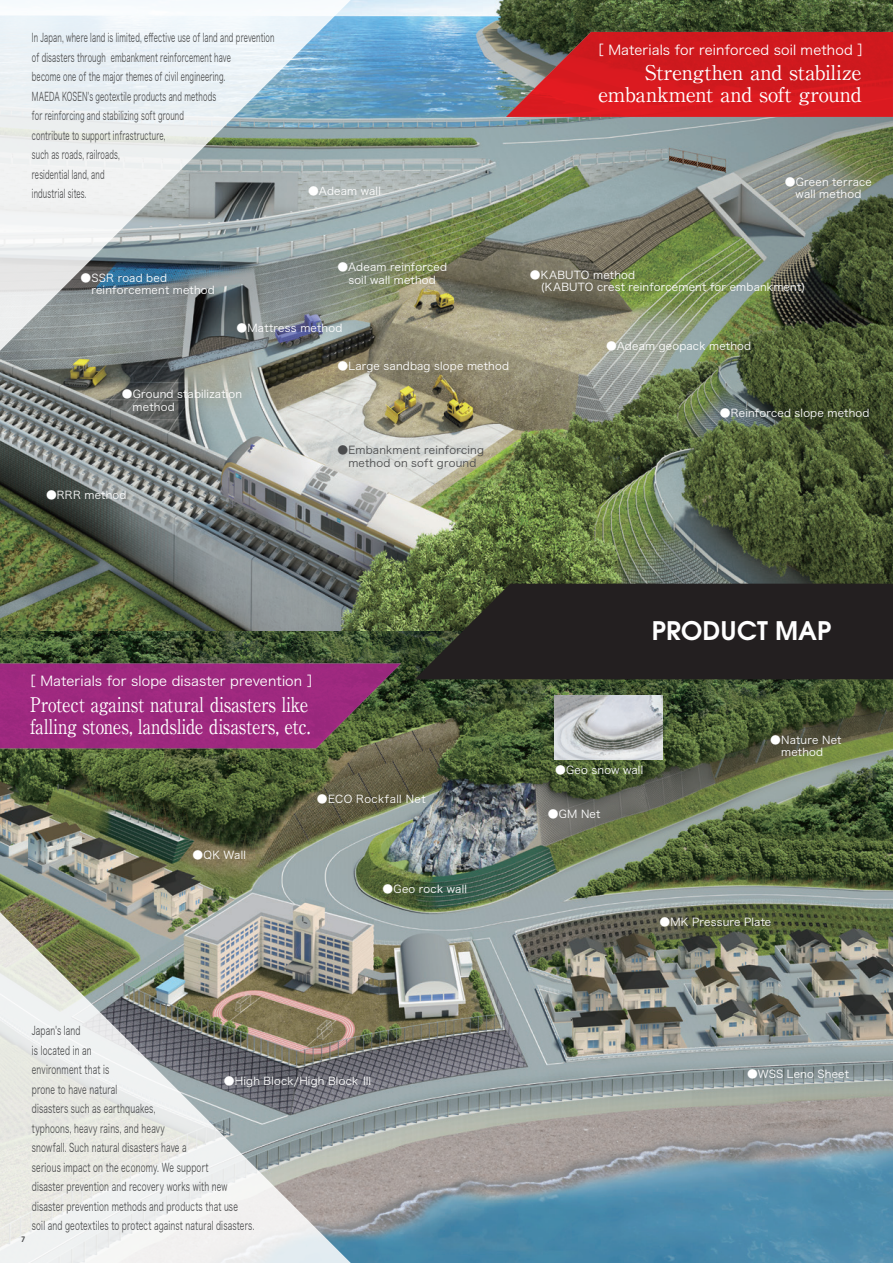
<style>
.page{position:relative;width:893px;height:1263px;background:#fff}
.page>*{position:absolute;margin:0;border:0;box-sizing:border-box;transform-origin:0 0}
.t1{font:700 25.5px "Te X Gyre Adventor";letter-spacing:.005em;color:#fff}
.t2{font:700 20.25px/21.8px "A1 Mincho Std";letter-spacing:-.01em;color:#fff;scale:.84 1}
.t3{font:700 20.25px/21.8px "A1 Mincho Std";letter-spacing:-.01em;color:#fff;text-align:right}
.t4{font:13.5px "Hira Kaku Pro N W3";letter-spacing:.01em;color:#fff}
.t5{font:12px/19.5px "Hira Kaku Pro N W3";letter-spacing:.025em;color:#4b4c4d;scale:.65 1}
.t6{font:12px/19.5px "Hira Kaku Pro N W3";letter-spacing:.025em;color:#4b4c4d;scale:.59 1}
.t7{font:10.8px/12.3px "Hira Kaku Pro N W3";letter-spacing:.02em;color:#fff}
.t8{font:10.8px/12.3px "Hira Kaku Pro N W3";letter-spacing:.02em;color:#4b4c4d}
.t9{font:700 7.5px "Te X Gyre Adventor";color:#4b4c4d}
</style>
<div class="page">
<img style="left:0;top:0;width:893px;height:1263px">
<svg style="left:0;top:0;width:364px;height:364px"></svg>
<img style="left:0;top:899px;width:364px;height:364px">
<img style="left:554px;top:696px;width:109px;height:64px">
<svg style="left:415px;top:584px;width:478px;height:95px;fill:#231f20"></svg>
<svg style="left:506px;top:32px;width:387px;height:85px"></svg>
<svg style="left:0;top:663px;width:401px;height:85px"></svg>
<p class="t6" style="left:32px;top:27px;width:413px">In Japan, where land is limited, effective use of land and prevention of disasters through embankment reinforcement have<br>become one of the major themes of civil engineering.<br>MAEDA KOSEN's geotextile products and methods<br>for reinforcing and stabilizing soft ground<br>contribute to support infrastructure,<br>such as roads, railroads,<br>residential land, and<br>industrial sites.</p>
<p class="t7" style="left:308px;top:184px;width:74px">●Adeam wall</p>
<p class="t4" style="left:590px;top:38px;width:282px">［ Materials for reinforced soil method ］</p>
<h2 class="t3" style="left:598px;top:59px;width:265px">Strengthen and stabilize embankment and soft ground</h2>
<p class="t7" style="left:785px;top:175px;width:89px">●Green terrace　wall method</p>
<p class="t7" style="left:81px;top:271px;width:136px">●SSR road bed　reinforcement method</p>
<p class="t7" style="left:338px;top:260px;width:111px">●Adeam reinforced　soil wall method</p>
<p class="t7" style="left:237px;top:321px;width:107px">●Mattress method</p>
<p class="t7" style="left:338px;top:359px;width:173px">●Large sandbag slope method</p>
<p class="t7" style="left:122px;top:387px;width:122px">●Ground stabilization　method</p>
<p class="t7" style="left:46px;top:488px;width:82px">●RRR method</p>
<p class="t8" style="left:338px;top:443px;width:148px">●Embankment reinforcing　method on soft ground</p>
<p class="t7" style="left:530px;top:268px;width:277px">●KABUTO method<br>　(KABUTO crest reinforcement for embankment)</p>
<p class="t7" style="left:606px;top:339px;width:147px">●Adeam geopack method</p>
<p class="t7" style="left:720px;top:406px;width:151px">●Reinforced slope method</p>
<p class="t4" style="left:22px;top:669px;width:299px">［ Materials for slope disaster prevention ］</p>
<h2 class="t2" style="left:30px;top:691px;width:335px">Protect against natural disasters like falling stones, landslide disasters, etc.</h2>
<p class="t7" style="left:193px;top:848px;width:55px">●QK Wall</p>
<p class="t7" style="left:317px;top:792px;width:110px">●ECO Rockfall Net</p>
<p class="t7" style="left:383px;top:882px;width:86px">●Geo rock wall</p>
<p class="t5" style="left:32px;top:1020px;width:344px">Japan's land<br>is located in an<br>environment that is<br>prone to have natural<br>disasters such as earthquakes,<br>typhoons, heavy rains, and heavy<br>snowfall. Such natural disasters have a<br>serious impact on the economy. We support<br>disaster prevention and recovery works with new disaster prevention methods and products that use<br>soil and geotextiles to protect against natural disasters.</p>
<p class="t7" style="left:224px;top:1073px;width:150px">●High Block/High Block Ⅲ</p>
<p class="t9" style="left:21px;top:1232px;width:6px">7</p>
<h1 class="t1" style="left:652px;top:609px;width:181px">PRODUCT MAP</h1>
<p class="t7" style="left:555px;top:763px;width:90px">●Geo snow wall</p>
<p class="t7" style="left:548px;top:807px;width:54px">●GM Net</p>
<p class="t7" style="left:770px;top:733px;width:73px">●Nature Net　method</p>
<p class="t7" style="left:659px;top:915px;width:113px">●MK Pressure Plate</p>
<p class="t7" style="left:747px;top:1067px;width:103px">●WSS Leno Sheet</p>
</div>
